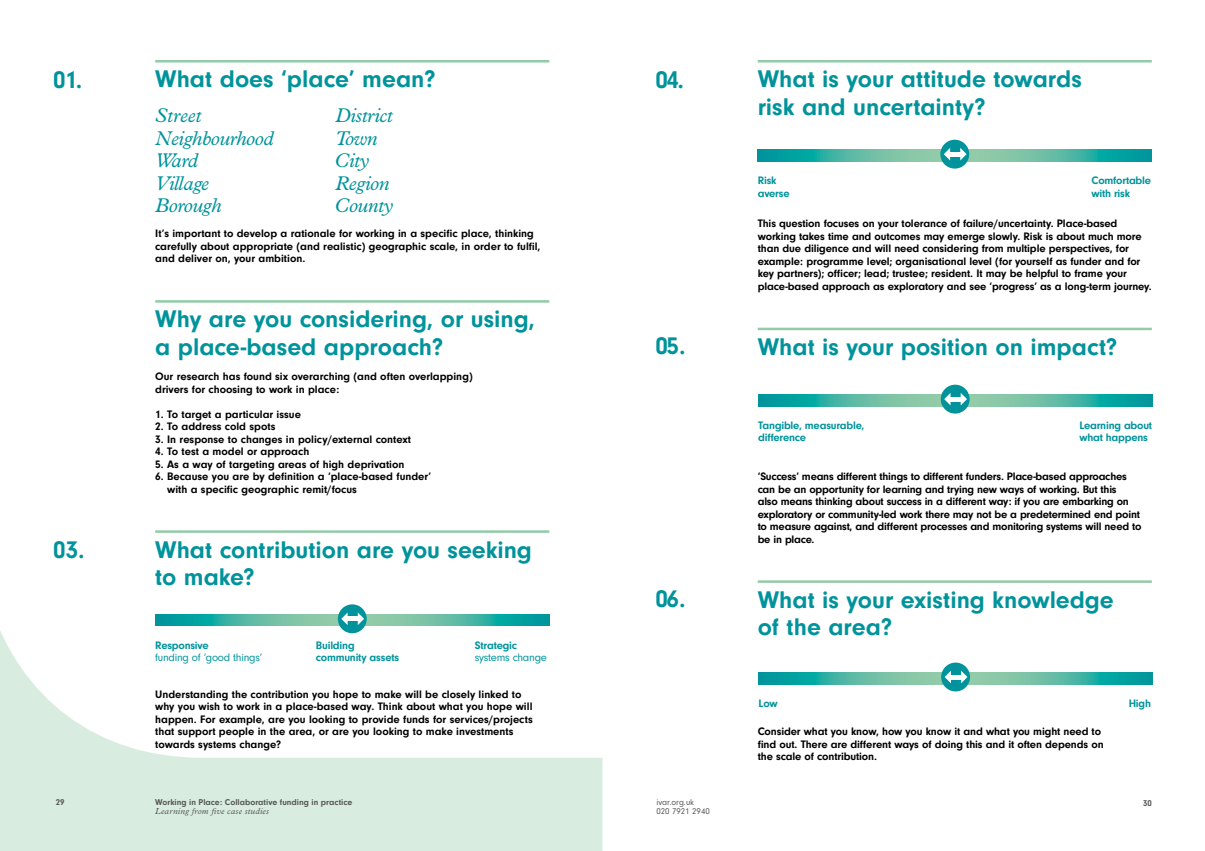
<style>
.page{position:relative;width:1205px;height:851px;background:#fff}
.page>*{position:absolute;margin:0;border:0;box-sizing:border-box;transform-origin:0 0}
.t1{font:700 25px/27.5px "Neuzeit Gro";color:#00939b}
.t2{font:italic 20px "Plantin";letter-spacing:-.02em;color:#00939b}
.t3{font:700 11.25px/12.5px "Neuzeit Gro";letter-spacing:-.01em;color:#000}
.t4{font:700 11.25px/12.5px "Neuzeit Gro";letter-spacing:-.02em;color:#00939b}
.t5{font:11.25px "Neuzeit Gro";letter-spacing:-.02em;color:#00939b}
.t6{font:700 8.75px "Neuzeit Gro";color:#575756}
.t7{font:italic 8.75px "Plantin";letter-spacing:.02em;color:#575756}
.t8{font:8.75px/8.8px "Neuzeit Gro";color:#575756}
</style>
<div class="page">
<svg style="left:0;top:604px;width:602px;height:246px"></svg>
<hr style="left:155px;top:60px;width:394px;height:2px;background:#92cba8">
<hr style="left:155px;top:300px;width:394px;height:2px;background:#92cba8">
<hr style="left:155px;top:530px;width:394px;height:2px;background:#92cba8">
<hr style="left:758px;top:60px;width:394px;height:2px;background:#92cba8">
<hr style="left:758px;top:327px;width:394px;height:3px;background:#92cba8">
<hr style="left:758px;top:580px;width:394px;height:2px;background:#92cba8">
<svg style="left:155px;top:614px;width:394px;height:11px"></svg>
<svg style="left:758px;top:150px;width:394px;height:11px"></svg>
<div style="left:338px;top:604px;width:29px;height:29px;background:#00939b;border-radius:50%"></div>
<div style="left:940px;top:140px;width:29px;height:28px;background:#00939b;border-radius:50%"></div>
<svg style="left:358px;top:612px;width:6px;height:13px"></svg>
<svg style="left:341px;top:612px;width:7px;height:13px"></svg>
<hr style="left:344px;top:616px;width:17px;height:4px;background:#fff">
<svg style="left:960px;top:148px;width:6px;height:12px"></svg>
<svg style="left:944px;top:148px;width:6px;height:12px"></svg>
<hr style="left:947px;top:152px;width:16px;height:4px;background:#fff">
<svg style="left:758px;top:395px;width:394px;height:11px"></svg>
<div style="left:941px;top:384px;width:28px;height:29px;background:#00939b;border-radius:50%"></div>
<svg style="left:960px;top:393px;width:7px;height:12px"></svg>
<svg style="left:944px;top:393px;width:6px;height:12px"></svg>
<hr style="left:947px;top:397px;width:17px;height:4px;background:#fff">
<svg style="left:758px;top:672px;width:394px;height:12px"></svg>
<div style="left:941px;top:662px;width:29px;height:29px;background:#00939b;border-radius:50%"></div>
<svg style="left:961px;top:670px;width:6px;height:13px"></svg>
<svg style="left:944px;top:670px;width:7px;height:13px"></svg>
<div style="left:948px;top:674px;width:16px;height:5px;background:#fff"></div>
<h1 class="t1" style="left:53px;top:66px;width:31px">01.</h1>
<h1 class="t1" style="left:53px;top:536px;width:33px">03.</h1>
<h1 class="t1" style="left:155px;top:66px;width:282px">What does ‘place’ mean?</h1>
<h2 class="t2" style="left:155px;top:104px;width:48px">Street</h2>
<h2 class="t2" style="left:335px;top:104px;width:59px">District</h2>
<h2 class="t2" style="left:155px;top:126px;width:120px">Neighbourhood</h2>
<h2 class="t2" style="left:335px;top:126px;width:44px">Town</h2>
<h2 class="t2" style="left:155px;top:149px;width:44px">Ward</h2>
<h2 class="t2" style="left:335px;top:149px;width:35px">City</h2>
<h2 class="t2" style="left:155px;top:171px;width:55px">Village</h2>
<h2 class="t2" style="left:335px;top:171px;width:56px">Region</h2>
<h2 class="t2" style="left:155px;top:194px;width:68px">Borough</h2>
<h2 class="t2" style="left:335px;top:194px;width:59px">County</h2>
<p class="t3" style="left:155px;top:227px;width:387px">It’s important to develop a rationale for working in a specific place, thinking carefully about appropriate (and realistic) geographic scale, in order to fulfil, and deliver on, your ambition.</p>
<h1 class="t1" style="left:155px;top:306px;width:381px">Why are you considering, or using, a place-based approach?</h1>
<p class="t3" style="left:155px;top:370px;width:319px">Our research has found six overarching (and often overlapping) drivers for choosing to work in place:</p>
<p class="t3" style="left:155px;top:407px;width:147px">1. To target a particular issue</p>
<p class="t3" style="left:155px;top:420px;width:122px">2. To address cold spots</p>
<p class="t3" style="left:155px;top:432px;width:257px">3. In response to changes in policy/external context</p>
<p class="t3" style="left:155px;top:445px;width:156px">4. To test a model or approach</p>
<p class="t3" style="left:155px;top:457px;width:251px">5. As a way of targeting areas of high deprivation</p>
<p class="t3" style="left:167px;top:470px;width:265px;text-indent:-12px">6. Because you are by definition a ‘place-based funder’ with a specific geographic remit/focus</p>
<h1 class="t1" style="left:155px;top:536px;width:378px">What contribution are you seeking to make?</h1>
<p class="t4" style="left:155px;top:638px;width:55px">Responsive</p>
<p class="t5" style="left:155px;top:651px;width:109px">funding of ‘good things’</p>
<p class="t4" style="left:316px;top:638px;width:85px">Building community assets</p>
<p class="t4" style="left:475px;top:638px;width:44px">Strategic</p>
<p class="t5" style="left:475px;top:651px;width:74px">systems change</p>
<p class="t3" style="left:155px;top:687px;width:379px">Understanding the contribution you hope to make will be closely linked to why you wish to work in a place-based way. Think about what you hope will happen. For example, are you looking to provide funds for services/projects that support people in the area, or are you looking to make investments towards systems change?</p>
<h1 class="t1" style="left:656px;top:66px;width:30px">04.</h1>
<h1 class="t1" style="left:758px;top:66px;width:326px">What is your attitude towards risk and uncertainty?</h1>
<p class="t4" style="left:758px;top:174px;width:33px">Risk averse</p>
<p class="t4" style="left:1091px;top:174px;width:61px">Comfortable with risk</p>
<p class="t3" style="left:758px;top:217px;width:396px">This question focuses on your tolerance of failure/uncertainty. Place-based working takes time and outcomes may emerge slowly. Risk is about much more than due diligence and will need considering from multiple perspectives, for example: programme level; organisational level (for yourself as funder and for key partners); officer; lead; trustee; resident. It may be helpful to frame your place-based approach as exploratory and see ‘progress’ as a long-term journey.</p>
<h1 class="t1" style="left:656px;top:332px;width:32px">05.</h1>
<h1 class="t1" style="left:758px;top:333px;width:361px">What is your position on impact?</h1>
<p class="t4" style="left:758px;top:419px;width:108px">Tangible, measurable, difference</p>
<p class="t4" style="left:1079px;top:419px;width:74px">Learning about what happens</p>
<p class="t3" style="left:758px;top:470px;width:385px">‘Success’ means different things to different funders. Place-based approaches can be an opportunity for learning and trying new ways of working. But this<br>also means thinking about success in a different way: if you are embarking on exploratory or community-led work there may not be a predetermined end point to measure against, and different processes and monitoring systems will need to be in place.</p>
<h1 class="t1" style="left:656px;top:585px;width:32px">06.</h1>
<h1 class="t1" style="left:758px;top:586px;width:358px">What is your existing knowledge of the area?</h1>
<p class="t4" style="left:758px;top:697px;width:21px">Low</p>
<p class="t4" style="left:1128px;top:697px;width:24px">High</p>
<p class="t3" style="left:758px;top:725px;width:347px">Consider what you know, how you know it and what you might need to find out. There are different ways of doing this and it often depends on the scale of contribution.</p>
<p class="t6" style="left:155px;top:797px;width:199px">Working in Place: Collaborative funding in practice</p>
<p class="t7" style="left:155px;top:805px;width:115px">Learning from five case studies</p>
<p class="t6" style="left:56px;top:797px;width:10px">29</p>
<p class="t6" style="left:1143px;top:798px;width:10px">30</p>
<p class="t8" style="left:656px;top:797px;width:55px">ivar.org.uk<br>020 7921 2940</p>
</div>
